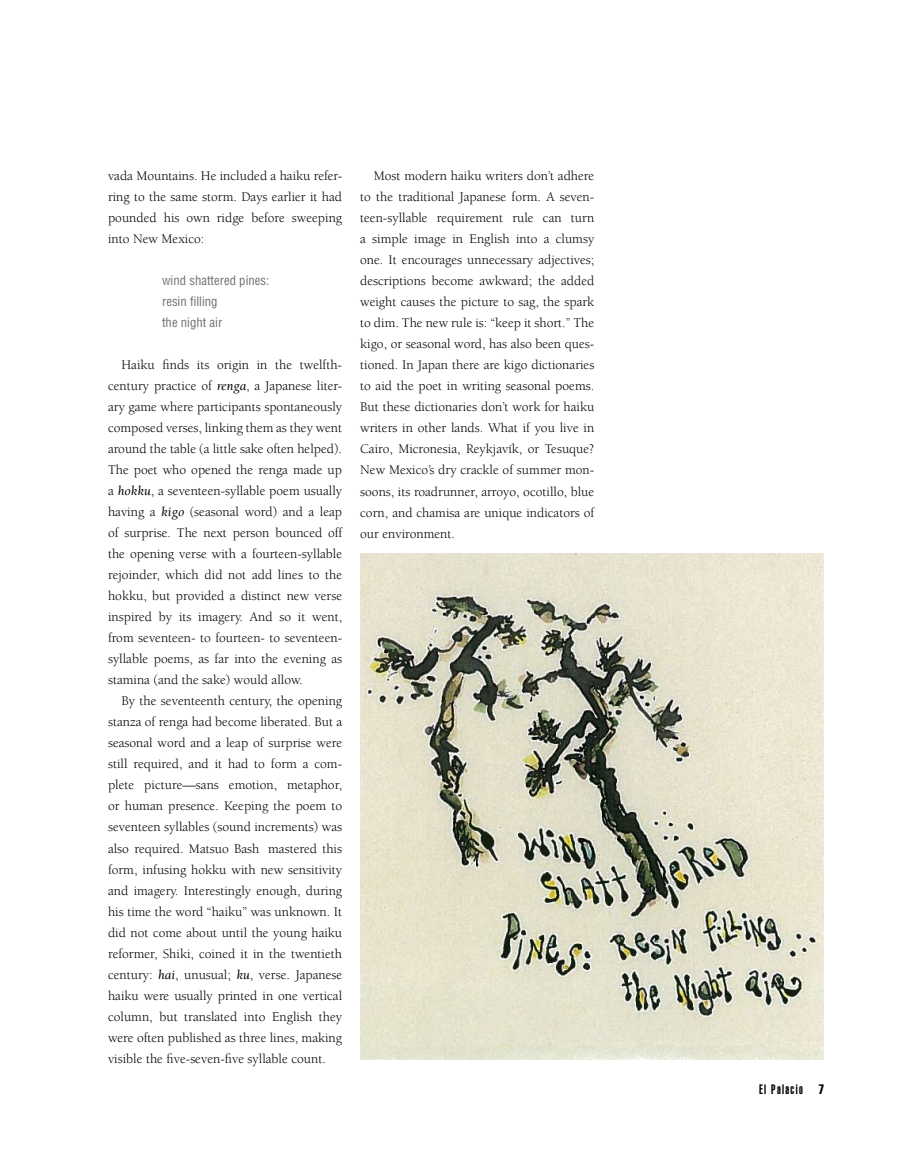
<style>
.page{position:relative;width:905px;height:1175px;background:#fff}
.page>*{position:absolute;margin:0;border:0;box-sizing:border-box;transform-origin:0 0}
.t1{font:13.5px/21px "Berkeley";color:#000;text-align:justify}
.t2{font:900 extra-condensed 13.5px "Helvetica";letter-spacing:.1em;color:#000}
.t3{font:condensed 12.75px/21px "Helvetica";color:#6d6f71}
.s1{font-style:italic}
.s2{font-family:"Helvetica Extra Compressed";font-weight:400;font-stretch:normal}
</style>
<div class="page">
<img style="left:360px;top:554px;width:464px;height:505px">
<p class="t1" style="left:108px;top:166px;width:235px">vada Mountains. He included a haiku refer&shy;ring to the same storm. Days earlier it had pounded his own ridge before sweeping into New Mexico:</p>
<p class="t3" style="left:162px;top:270px;width:109px">wind shattered pines: resin filling<br>the night air</p>
<p class="t1" style="left:108px;top:355px;width:236px;text-indent:14px">Haiku finds its origin in the twelfth&shy;century practice of <span class="s1">renga</span>, a Japanese liter&shy;ary game where participants spontaneously composed verses, linking them as they went around the table (a little sake often helped).<br>The poet who opened the renga made up a <span class="s1">hokku</span>, a seventeen-syllable poem usually having a <span class="s1">kigo</span> (seasonal word) and a leap of surprise. The next person bounced off the opening verse with a fourteen-syllable rejoinder, which did not add lines to the hokku, but provided a distinct new verse inspired by its imagery. And so it went, from seventeen- to fourteen- to seventeen&shy;syllable poems, as far into the evening as stamina (and the sake) would allow.</p>
<p class="t1" style="left:108px;top:691px;width:236px;text-indent:14px">By the seventeenth century, the opening stanza of renga had become liberated. But a seasonal word and a leap of surprise were still required, and it had to form a com&shy;plete picture—sans emotion, metaphor, or human presence. Keeping the poem to seventeen syllables (sound increments) was also required. Matsuo Bashō mastered this form, infusing hokku with new sensitivity and imagery. Interestingly enough, during his time the word “haiku” was unknown. It did not come about until the young haiku reformer, Shiki, coined it in the twentieth century: <span class="s1">hai</span>, unusual; <span class="s1">ku</span>, verse. Japanese haiku were usually printed in one vertical column, but translated into English they were often published as three lines, making visible the five-seven-five syllable count.</p>
<p class="t1" style="left:360px;top:166px;width:236px;text-indent:14px">Most modern haiku writers don’t adhere to the traditional Japanese form. A seven&shy;teen-syllable requirement rule can turn a simple image in English into a clumsy one. It encourages unnecessary adjectives; descriptions become awkward; the added weight causes the picture to sag, the spark to dim. The new rule is: “keep it short.” The kigo, or seasonal word, has also been ques&shy;tioned. In Japan there are kigo dictionaries to aid the poet in writing seasonal poems.<br>But these dictionaries don’t work for haiku writers in other lands. What if you live in Cairo, Micronesia, Reykjavík, or Tesuque?<br>New Mexico’s dry crackle of summer mon&shy;soons, its roadrunner, arroyo, ocotillo, blue corn, and chamisa are unique indicators of our environment.</p>
<p class="t2" style="left:759px;top:1081px;width:66px">El Palacio <span class="s2">7</span></p>
</div>
